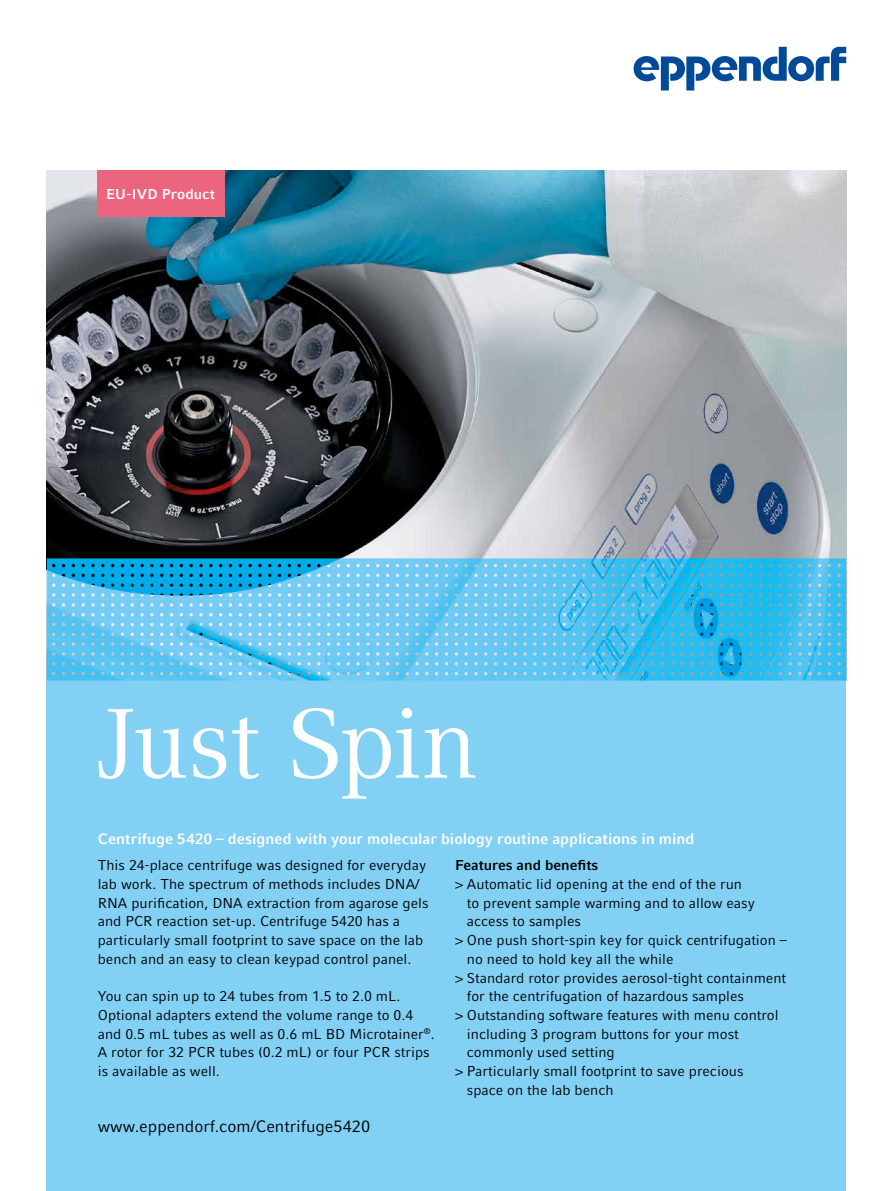
<style>
.page{position:relative;width:893px;height:1191px;background:#fff}
.page>*{position:absolute;margin:0;border:0;box-sizing:border-box;transform-origin:0 0}
.t1{font:97.5px "Compatil Textfor Eppendorf";letter-spacing:-.03em;color:#fff}
.t2{font:16.5px "Compatil Factfor Eppendorf";color:#000}
.t3{font:700 15px "Compatil Factfor Eppendorf";color:#fff}
.t4{font:14.25px/18.8px "Compatil Factfor Eppendorf";color:#000}
.t5{font:700 14.25px "Compatil Factfor Eppendorf";color:#000}
.t6{font:700 14.25px "Compatil Factfor Eppendorf";letter-spacing:.005em;color:#fff}
</style>
<div class="page">
<img style="left:47px;top:170px;width:799px;height:510px">
<div style="left:47px;top:680px;width:799px;height:511px;background:#83d0f5"></div>
<img style="left:580px;top:558px;width:266px;height:82px">
<img style="left:313px;top:558px;width:267px;height:122px">
<svg style="left:634px;top:47px;width:212px;height:43px"></svg>
<div style="left:98px;top:170px;width:127px;height:47px;background:#ec657e"></div>
<p class="t6" style="left:106px;top:185px;width:110px">EU-IVD Product</p>
<h1 class="t1" style="left:98px;top:687px;width:381px">Just Spin</h1>
<p class="t3" style="left:98px;top:830px;width:598px">Centrifuge 5420 – designed with your molecular biology routine applications in mind</p>
<p class="t4" style="left:98px;top:856px;width:332px">This 24-place centrifuge was designed for everyday lab work. The spectrum of methods includes DNA/ RNA purification, DNA extraction from agarose gels and PCR reaction set-up. Centrifuge 5420 has a particularly small footprint to save space on the lab bench and an easy to clean keypad control panel.</p>
<p class="t4" style="left:98px;top:987px;width:338px">You can spin up to 24 tubes from 1.5 to 2.0 mL.<br>Optional adapters extend the volume range to 0.4 and 0.5 mL tubes as well as 0.6 mL BD Microtainer<sup>®</sup>.<br>A rotor for 32 PCR tubes (0.2 mL) or four PCR strips is available as well.</p>
<p class="t5" style="left:455px;top:857px;width:145px">Features and benefits</p>
<p class="t4" style="left:455px;top:874px;width:288px">&gt; Automatic lid opening at the end of the run</p>
<p class="t4" style="left:467px;top:893px;width:289px">to prevent sample warming and to allow easy</p>
<p class="t4" style="left:467px;top:912px;width:115px">access to samples</p>
<p class="t4" style="left:455px;top:931px;width:334px">&gt; One push short-spin key for quick centrifugation –</p>
<p class="t4" style="left:467px;top:949px;width:208px">no need to hold key all the while</p>
<p class="t4" style="left:455px;top:968px;width:333px">&gt; Standard rotor provides aerosol-tight containment</p>
<p class="t4" style="left:467px;top:987px;width:279px">for the centrifugation of hazardous samples</p>
<p class="t4" style="left:455px;top:1005px;width:325px">&gt; Outstanding software features with menu control</p>
<p class="t4" style="left:467px;top:1024px;width:273px">including 3 program buttons for your most</p>
<p class="t4" style="left:467px;top:1043px;width:149px">commonly used setting</p>
<p class="t4" style="left:455px;top:1062px;width:290px">&gt; Particularly small footprint to save precious</p>
<p class="t4" style="left:467px;top:1080px;width:148px">space on the lab bench</p>
<p class="t2" style="left:98px;top:1117px;width:274px">www.eppendorf.com/Centrifuge5420</p>
</div>
